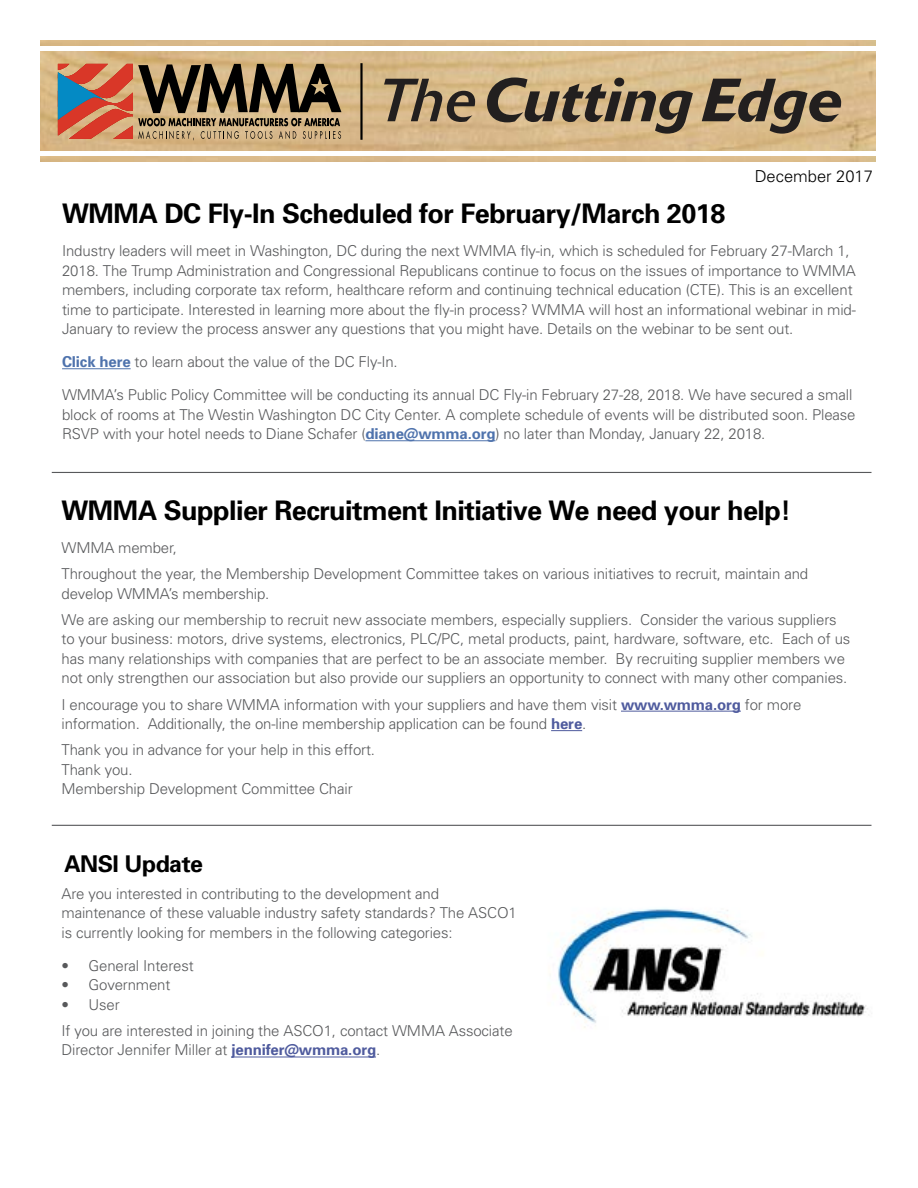
<style>
.page{position:relative;width:918px;height:1188px;background:#fff}
.page>*{position:absolute;margin:0;border:0;box-sizing:border-box;transform-origin:0 0}
.t1{font:italic 500 60.3px "Delta";color:#221f1f}
.t2{font:700 27px "Univers";letter-spacing:-.02em;color:#000}
.t3{font:700 23.1px "Univers";letter-spacing:-.02em;color:#000}
.t4{font:300 16.5px "Univers";color:#000}
.t5{font:300 15px/19.5px "Univers";letter-spacing:-.01em;color:#58595b}
.s1{font-weight:400}
.s2{font-weight:700;color:#4f73ad}
.s3{font-weight:700;color:#4f5b9e}
</style>
<div class="page">
<img style="left:40px;top:52px;width:836px;height:99px">
<hr style="left:360px;top:63px;width:3px;height:77px;background:#000">
<svg style="left:58px;top:64px;width:283px;height:76px;background:#917056"></svg>
<hr style="left:62px;top:368px;width:69px;height:1px;background:#4f73ad">
<hr style="left:365px;top:440px;width:130px;height:1px;background:#4f73ad">
<hr style="left:621px;top:711px;width:120px;height:1px;background:#4f5b9e">
<hr style="left:551px;top:730px;width:31px;height:1px;background:#4f5b9e">
<hr style="left:52px;top:825px;width:819px;height:1px;background:#58595b">
<hr style="left:52px;top:472px;width:819px;height:1px;background:#58595b">
<hr style="left:231px;top:1057px;width:145px;height:1px;background:#4f5b9e">
<img style="left:557px;top:908px;width:311px;height:120px">
<h1 class="t1" style="left:378px;top:64px;width:466px"><span class="s1">The</span>Cutting Edge</h1>
<p class="t4" style="left:755px;top:166px;width:120px">December 2017</p>
<h2 class="t2" style="left:62px;top:197px;width:665px">WMMA DC Fly-In Scheduled for February/March 2018</h2>
<p class="t5" style="left:62px;top:241px;width:795px">Industry leaders will meet in Washington, DC during the next WMMA fly-in, which is scheduled for February 27-March 1, 2018. The Trump Administration and Congressional Republicans continue to focus on the issues of importance to WMMA members, including corporate tax reform, healthcare reform and continuing technical education (CTE). This is an excellent time to participate. Interested in learning more about the fly-in process? WMMA will host an informational webinar in mid-January to review the process answer any questions that you might have. Details on the webinar to be sent out.</p>
<p class="t5" style="left:62px;top:352px;width:337px"><span class="s2">Click here</span> to learn about the value of the DC Fly-In.</p>
<p class="t5" style="left:62px;top:385px;width:795px">WMMA’s Public Policy Committee will be conducting its annual DC Fly-in February 27-28, 2018. We have secured a small block of rooms at The Westin Washington DC City Center. A complete schedule of events will be distributed soon. Please<br>RSVP with your hotel needs to Diane Schafer (<span class="s2">diane@wmma.org</span>) no later than Monday, January 22, 2018.</p>
<h2 class="t2" style="left:62px;top:494px;width:731px">WMMA Supplier Recruitment Initiative We need your help!</h2>
<p class="t5" style="left:62px;top:534px;width:748px;line-height:26.2px">WMMA member,<br>Throughout the year, the Membership Development Committee takes on various initiatives to recruit, maintain and</p>
<p class="t5" style="left:62px;top:580px;width:777px;line-height:26.2px">develop WMMA’s membership.<br>We are asking our membership to recruit new associate members, especially suppliers. Consider the various suppliers</p>
<p class="t5" style="left:62px;top:629px;width:790px">to your business: motors, drive systems, electronics, PLC/PC, metal products, paint, hardware, software, etc. Each of us has many relationships with companies that are perfect to be an associate member. By recruiting supplier members we not only strengthen our association but also provide our suppliers an opportunity to connect with many other companies.</p>
<p class="t5" style="left:62px;top:695px;width:741px">I encourage you to share WMMA information with your suppliers and have them visit <span class="s3">www.wmma.org</span> for more information. Additionally, the on-line membership application can be found <span class="s3">here</span>.</p>
<p class="t5" style="left:62px;top:740px;width:315px">Thank you in advance for your help in this effort.<br>Thank you.<br>Membership Development Committee Chair</p>
<h3 class="t3" style="left:64px;top:850px;width:141px">ANSI Update</h3>
<p class="t5" style="left:62px;top:884px;width:457px">Are you interested in contributing to the development and maintenance of these valuable industry safety standards? The ASCO1 is currently looking for members in the following categories:</p>
<p class="t5" style="left:62px;top:956px;width:134px">• General Interest</p>
<p class="t5" style="left:62px;top:975px;width:111px">• Government</p>
<p class="t5" style="left:62px;top:991px;width:453px;line-height:26.2px">• User<br>If you are interested in joining the ASCO1, contact WMMA Associate</p>
<p class="t5" style="left:62px;top:1040px;width:320px">Director Jennifer Miller at <span class="s3">jennifer@wmma.org</span>.</p>
</div>
